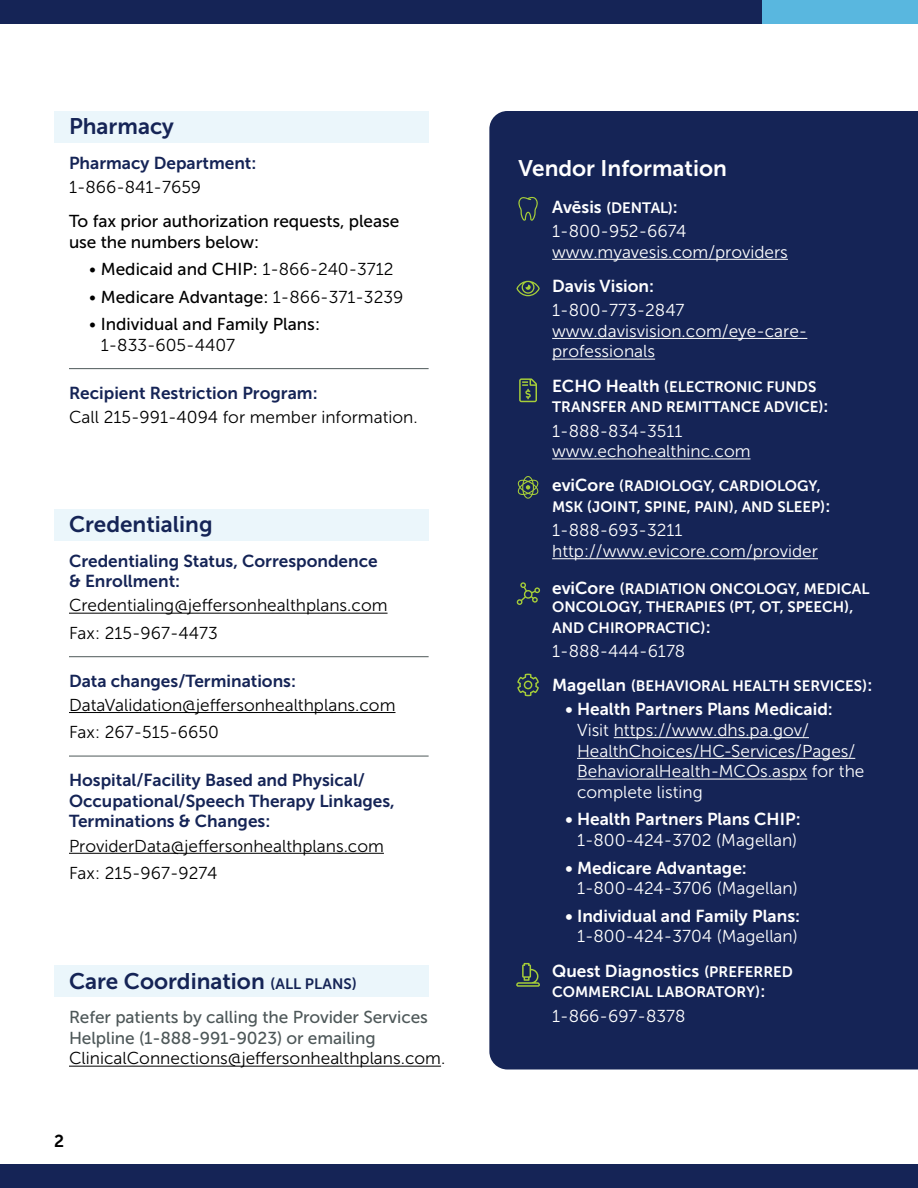
<style>
.page{position:relative;width:918px;height:1188px;background:#fff}
.page>*{position:absolute;margin:0;border:0;box-sizing:border-box;transform-origin:0 0}
.t1{font:22.5px "Museo Sans 700";color:#152456}
.t2{font:22.5px "Museo Sans 700";color:#fff}
.t3{font:17.25px/20.7px "Museo Sans 300";color:#fff}
.t4{font:17.25px "Museo Sans 300";color:#000}
.t5{font:17.25px/20.7px "Museo Sans 700";color:#152456}
.t6{font:17.25px/20.7px "Museo Sans 500";letter-spacing:-.005em;color:#000}
.t7{font:17.25px/20.7px "Museo Sans 700";color:#fff;text-align:center}
.t8{font:17.25px/20.7px "Museo Sans 500";letter-spacing:-.005em;color:#4e5859}
.t9{font:17.25px "Museo Sans 700";color:#000}
.t10{font:15px/20.7px "Museo Sans 700";color:#fff}
.s1{font-family:"Museo Sans 300"}
.s2{font-size:15px}
.s3{font-family:"Museo Sans 300";color:#000}
.s4{font-size:17.25px}
.s5{font-family:"Museo Sans 700"}
</style>
<div class="page">
<div style="left:0;top:1164px;width:918px;height:24px;background:#152456"></div>
<div style="left:0;top:0;width:762px;height:24px;background:#152456"></div>
<div style="left:762px;top:0;width:156px;height:24px;background:#59b7df"></div>
<div style="left:54px;top:111px;width:375px;height:32px;background:#ebf6fb"></div>
<hr style="left:69px;top:368px;width:360px;height:1px;background:#4e5859">
<div style="left:54px;top:509px;width:375px;height:32px;background:#ebf6fb"></div>
<hr style="left:69px;top:613px;width:319px;height:1px;background:#000">
<hr style="left:69px;top:656px;width:360px;height:1px;background:#4e5859">
<hr style="left:69px;top:712px;width:327px;height:1px;background:#000">
<hr style="left:69px;top:756px;width:360px;height:1px;background:#4e5859">
<hr style="left:69px;top:853px;width:315px;height:1px;background:#000">
<div style="left:54px;top:965px;width:375px;height:32px;background:#ebf6fb"></div>
<hr style="left:69px;top:1066px;width:372px;height:1px;background:#000">
<div style="left:489px;top:111px;width:429px;height:959px;background:#152456"></div>
<hr style="left:552px;top:259px;width:236px;height:1px;background:#fff">
<hr style="left:552px;top:338px;width:255px;height:1px;background:#fff">
<hr style="left:552px;top:359px;width:103px;height:1px;background:#fff">
<hr style="left:552px;top:459px;width:199px;height:1px;background:#fff">
<hr style="left:552px;top:558px;width:266px;height:1px;background:#fff">
<hr style="left:614px;top:737px;width:195px;height:1px;background:#fff">
<hr style="left:577px;top:758px;width:278px;height:1px;background:#fff">
<hr style="left:577px;top:779px;width:230px;height:1px;background:#fff">
<svg style="left:516px;top:281px;width:24px;height:15px"></svg>
<svg style="left:518px;top:196px;width:20px;height:25px"></svg>
<svg style="left:519px;top:378px;width:18px;height:24px"></svg>
<svg style="left:518px;top:476px;width:20px;height:23px"></svg>
<svg style="left:517px;top:582px;width:23px;height:23px"></svg>
<svg style="left:517px;top:674px;width:22px;height:22px"></svg>
<svg style="left:516px;top:963px;width:24px;height:24px"></svg>
<p class="t1" style="left:69px;top:114px;width:107px">Pharmacy</p>
<p class="t5" style="left:69px;top:152px;width:189px">Pharmacy Department:</p>
<p class="t4" style="left:69px;top:178px;width:134px">1-866-841-7659</p>
<p class="t6" style="left:69px;top:211px;width:332px">To fax prior authorization requests, please use the numbers below:</p>
<p class="t6" style="left:89px;top:259px;width:306px"><span class="s1">•</span> Medicaid and CHIP: <span class="s1">1-866-240-3712</span></p>
<p class="t6" style="left:89px;top:286px;width:316px"><span class="s1">•</span> Medicare Advantage: <span class="s1">1-866-371-3239</span></p>
<p class="t6" style="left:101px;top:314px;width:221px;text-indent:-12px"><span class="s1">•</span> Individual and Family Plans:<br><span class="s1">1-833-605-4407</span></p>
<p class="t5" style="left:69px;top:382px;width:250px">Recipient Restriction Program:</p>
<p class="t4" style="left:69px;top:408px;width:350px">Call 215-991-4094 for member information.</p>
<p class="t1" style="left:69px;top:512px;width:145px">Credentialing</p>
<p class="t5" style="left:69px;top:550px;width:310px">Credentialing Status, Correspondence &amp; Enrollment:</p>
<p class="t4" style="left:69px;top:596px;width:320px">Credentialing@jeffersonhealthplans.com</p>
<p class="t4" style="left:69px;top:624px;width:150px">Fax: 215-967-4473</p>
<p class="t5" style="left:69px;top:670px;width:229px">Data changes/Terminations:</p>
<p class="t4" style="left:69px;top:696px;width:328px">DataValidation@jeffersonhealthplans.com</p>
<p class="t4" style="left:69px;top:723px;width:151px">Fax: 267-515-6650</p>
<p class="t5" style="left:69px;top:770px;width:327px">Hospital/Facility Based and Physical/<br>Occupational/Speech Therapy Linkages,<br>Terminations &amp; Changes:</p>
<p class="t4" style="left:69px;top:836px;width:316px">ProviderData@jeffersonhealthplans.com</p>
<p class="t4" style="left:69px;top:864px;width:150px">Fax: 215-967-9274</p>
<p class="t1" style="left:69px;top:969px;width:290px">Care Coordination <span class="s2">(ALL PLANS)</span></p>
<p class="t8" style="left:69px;top:1007px;width:378px">Refer patients by calling the Provider Services<br>Helpline (1-888-991-9023) or emailing<br><span class="s3">ClinicalConnections@jeffersonhealthplans.com.</span></p>
<p class="t9" style="left:54px;top:1131px;width:12px">2</p>
<p class="t2" style="left:518px;top:155px;width:210px">Vendor Information</p>
<p class="t10" style="left:552px;top:197px;width:127px"><span class="s4">Avēsis</span> (DENTAL)<span class="s4">:</span></p>
<p class="t3" style="left:552px;top:221px;width:136px">1-800-952-6674</p>
<p class="t3" style="left:552px;top:241px;width:237px">www.myavesis.com/providers</p>
<p class="t7" style="left:552px;top:275px;width:103px">Davis Vision:</p>
<p class="t3" style="left:552px;top:300px;width:134px">1-800-773-2847</p>
<p class="t3" style="left:552px;top:321px;width:257px">www.davisvision.com/eye-care&shy;professionals</p>
<p class="t10" style="left:552px;top:376px;width:278px"><span class="s4">ECHO Health</span> (ELECTRONIC FUNDS<br>TRANSFER AND REMITTANCE ADVICE)<span class="s4">:</span></p>
<p class="t3" style="left:552px;top:420px;width:132px">1-888-834-3511</p>
<p class="t3" style="left:552px;top:441px;width:200px">www.echohealthinc.com</p>
<p class="t10" style="left:552px;top:476px;width:280px"><span class="s4">eviCore</span> (RADIOLOGY, CARDIOLOGY,<br>MSK (JOINT, SPINE, PAIN), AND SLEEP)<span class="s4">:</span></p>
<p class="t3" style="left:552px;top:520px;width:132px">1-888-693-3211</p>
<p class="t3" style="left:552px;top:541px;width:267px">http://www.evicore.com/provider</p>
<p class="t10" style="left:552px;top:580px;width:319px;line-height:18px"><span class="s4">eviCore</span> (RADIATION ONCOLOGY, MEDICAL<br>ONCOLOGY, THERAPIES (PT, OT, SPEECH),</p>
<p class="t10" style="left:552px;top:617px;width:160px">AND CHIROPRACTIC)<span class="s4">:</span></p>
<p class="t3" style="left:552px;top:641px;width:135px">1-888-444-6178</p>
<p class="t10" style="left:552px;top:675px;width:322px"><span class="s4">Magellan</span> (BEHAVIORAL HEALTH SERVICES)<span class="s4">:</span></p>
<p class="t3" style="left:577px;top:699px;width:289px;text-indent:-11px"><span class="s5">• Health Partners Plans Medicaid:<br></span>Visit https://www.dhs.pa.gov/<br>HealthChoices/HC-Services/Pages/<br>BehavioralHealth-MCOs.aspx for the complete listing</p>
<p class="t7" style="left:566px;top:809px;width:237px">• Health Partners Plans CHIP:<br><span class="s1">1-800-424-3702 (Magellan)</span></p>
<p class="t3" style="left:577px;top:857px;width:222px;text-indent:-11px"><span class="s5">• Medicare Advantage:<br></span>1-800-424-3706 (Magellan)</p>
<p class="t7" style="left:566px;top:905px;width:236px">• Individual and Family Plans:<br><span class="s1">1-800-424-3704 (Magellan)</span></p>
<p class="t7" style="left:552px;top:960px;width:242px">Quest Diagnostics <span class="s2">(PREFERRED</span></p>
<p class="t10" style="left:552px;top:982px;width:215px">COMMERCIAL LABORATORY)<span class="s4">:</span></p>
<p class="t3" style="left:552px;top:1005px;width:135px">1-866-697-8378</p>
</div>
